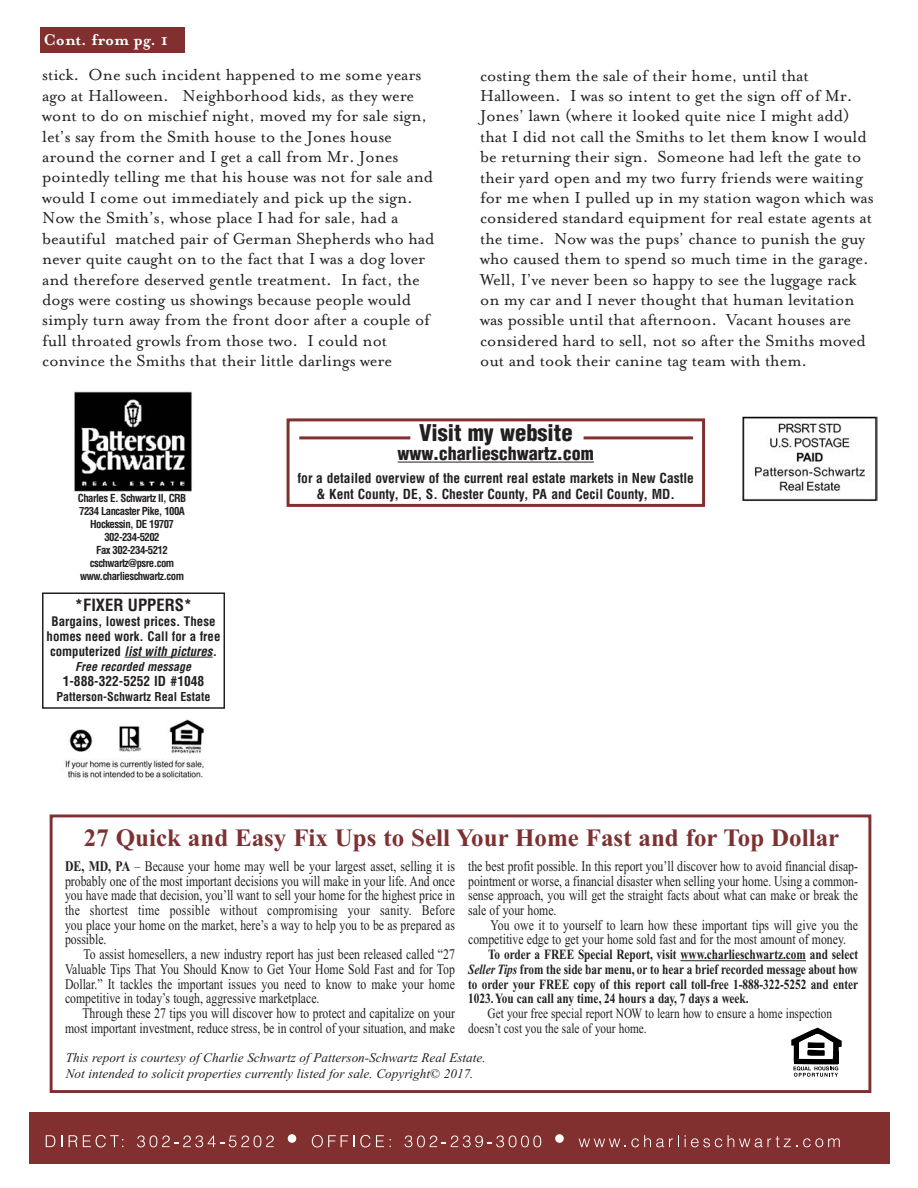
<style>
.page{position:relative;width:918px;height:1188px;background:#fff}
.page>*{position:absolute;margin:0;border:0;box-sizing:border-box;transform-origin:0 0}
.t1{font:700 25.05px "Times New Roman";color:#7d3132}
.t2{font:900 condensed 22.5px "Helvetica";color:#231f20}
.t3{font:18.3px/20.4px "Mrs Eaves Roman";letter-spacing:-.005em;color:#231f20}
.t4{font:900 condensed 18px "Helvetica";color:#231f20}
.t5{font:700 18px "Mrs Eaves";color:#fff}
.t6{font:700 condensed 16.5px "Helvetica";color:#231f20}
.t7{font:14.7px/14.7px "Times New Roman";color:#231f20;text-align:justify;scale:.8 1}
.t8{font:700 14.1px/14.7px "Times New Roman";color:#231f20;text-align:justify;scale:.8 1}
.t9{font:14.1px/14.7px "Times New Roman";color:#231f20;scale:.8 1}
.t10{font:700 condensed 13.5px/16.2px "Helvetica";color:#231f20;text-align:center}
.t11{font:italic 13.2px/15.9px "Times New Roman";color:#231f20}
.t12{font:700 condensed 12.9px/15px "Helvetica";color:#231f20;text-align:center}
.t13{font:700 condensed 12px "Helvetica";color:#231f20}
.t14{font:italic 700 condensed 12px "Helvetica";color:#231f20}
.t15{font:700 condensed 10.8px/12.9px "Helvetica";letter-spacing:-.05em;color:#231f20;text-align:center}
.s1{font-style:italic}
.s2{font-weight:700}
</style>
<div class="page">
<div style="left:42px;top:592px;width:183px;height:117px;border:2px solid #231f20"></div>
<hr style="left:125px;top:657px;width:88px;height:1px;background:#231f20">
<img style="left:742px;top:416px;width:136px;height:86px">
<img style="left:65px;top:719px;width:139px;height:62px">
<div style="left:287px;top:418px;width:418px;height:89px;border:3px solid #822f2f"></div>
<hr style="left:398px;top:462px;width:196px;height:1px;background:#231f20">
<hr style="left:299px;top:436px;width:111px;height:3px;background:#822f2f">
<hr style="left:584px;top:436px;width:109px;height:3px;background:#822f2f">
<div style="left:40px;top:27px;width:144px;height:26px;background:#822f2f"></div>
<div style="left:29px;top:1112px;width:861px;height:52px;background:#822f2f"></div>
<svg style="left:46px;top:1135px;width:9px;height:12px"></svg>
<svg style="left:61px;top:1135px;width:1px;height:12px"></svg>
<svg style="left:69px;top:1135px;width:8px;height:12px"></svg>
<svg style="left:83px;top:1135px;width:40px;height:12px"></svg>
<svg style="left:137px;top:1136px;width:137px;height:11px"></svg>
<div style="left:288px;top:1134px;width:8px;height:9px;background:#fff;border-radius:50%"></div>
<svg style="left:312px;top:1135px;width:72px;height:12px"></svg>
<svg style="left:405px;top:1136px;width:136px;height:11px"></svg>
<div style="left:555px;top:1134px;width:9px;height:9px;background:#fff;border-radius:50%"></div>
<svg style="left:579px;top:1135px;width:100px;height:12px"></svg>
<svg style="left:685px;top:1135px;width:37px;height:12px"></svg>
<svg style="left:728px;top:1135px;width:69px;height:12px"></svg>
<svg style="left:803px;top:1138px;width:37px;height:9px"></svg>
<div style="left:50px;top:814px;width:821px;height:279px;border:3px solid #7d3132"></div>
<hr style="left:680px;top:960px;width:126px;height:1px;background:#231f20">
<svg style="left:791px;top:1028px;width:51px;height:49px"></svg>
<img style="left:74px;top:391px;width:118px;height:101px">
<p class="t5" style="left:44px;top:29px;width:126px">Cont. from pg. 1</p>
<p class="t3" style="left:42px;top:64px;width:394px">stick. One such incident happened to me some years ago at Halloween. Neighborhood kids, as they were wont to do on mischief night, moved my for sale sign, let’s say from the Smith house to the Jones house around the corner and I get a call from Mr. Jones pointedly telling me that his house was not for sale and would I come out immediately and pick up the sign.<br>Now the Smith’s, whose place I had for sale, had a beautiful matched pair of German Shepherds who had never quite caught on to the fact that I was a dog lover and therefore deserved gentle treatment. In fact, the dogs were costing us showings because people would simply turn away from the front door after a couple of full throated growls from those two. I could not convince the Smiths that their little darlings were</p>
<p class="t3" style="left:480px;top:64px;width:395px">costing them the sale of their home, until that Halloween. I was so intent to get the sign off of Mr.<br>Jones’ lawn (where it looked quite nice I might add) that I did not call the Smiths to let them know I would be returning their sign. Someone had left the gate to their yard open and my two furry friends were waiting for me when I pulled up in my station wagon which was considered standard equipment for real estate agents at the time. Now was the pups’ chance to punish the guy who caused them to spend so much time in the garage.<br>Well, I’ve never been so happy to see the luggage rack on my car and I never thought that human levitation was possible until that afternoon. Vacant houses are considered hard to sell, not so after the Smiths moved out and took their canine tag team with them.</p>
<p class="t15" style="left:78px;top:493px;width:110px">Charles E. Schwartz II, CRB<br>7234 Lancaster Pike, 100A<br>Hockessin, DE 19707<br>302-234-5202<br>Fax 302-234-5212 cschwartz@psre.com www.charlieschwartz.com</p>
<p class="t6" style="left:75px;top:598px;width:119px">*FIXER UPPERS*</p>
<p class="t12" style="left:47px;top:615px;width:175px">Bargains, lowest prices. These homes need work. Call for a free computerized <span class="s1">list with pictures</span>.</p>
<p class="t14" style="left:75px;top:662px;width:117px">Free recorded message</p>
<p class="t10" style="left:63px;top:674px;width:143px">1-888-322-5252 ID #1048</p>
<p class="t13" style="left:57px;top:692px;width:155px">Patterson-Schwartz Real Estate</p>
<p class="t2" style="left:419px;top:424px;width:155px">Visit my website</p>
<p class="t4" style="left:398px;top:447px;width:198px">www.charlieschwartz.com</p>
<p class="t10" style="left:298px;top:471px;width:398px">for a detailed overview of the current real estate markets in New Castle &amp; Kent County, DE, S. Chester County, PA and Cecil County, MD.</p>
<h1 class="t1" style="left:84px;top:823px;width:757px">27 Quick and Easy Fix Ups to Sell Your Home Fast and for Top Dollar</h1>
<p class="t7" style="left:65px;top:859px;width:489px"><span class="s2">DE, MD, PA</span> – Because your home may well be your largest asset, selling it is probably one of the most important decisions you will make in your life. And once you have made that decision, you’ll want to sell your home for the highest price in the shortest time possible without compromising your sanity. Before you place your home on the market, here’s a way to help you to be as prepared as possible.</p>
<p class="t7" style="left:65px;top:947px;width:489px;text-indent:18px">To assist homesellers, a new industry report has just been released called “27<br>Valuable Tips That You Should Know to Get Your Home Sold Fast and for Top Dollar.” It tackles the important issues you need to know to make your home competitive in today’s tough, aggressive marketplace.</p>
<p class="t7" style="left:65px;top:1006px;width:489px;text-align:right">Through these 27 tips you will discover how to protect and capitalize on your most important investment, reduce stress, be in control of your situation, and make</p>
<p class="t7" style="left:468px;top:859px;width:489px">the best profit possible. In this report you’ll discover how to avoid financial disap&shy;pointment or worse, a financial disaster when selling your home. Using a common&shy;sense approach, you will get the straight facts about what can make or break the sale of your home.</p>
<p class="t7" style="left:468px;top:917px;width:489px;text-indent:22px">You owe it to yourself to learn how these important tips will give you the competitive edge to get your home sold fast and for the most amount of money.</p>
<p class="t8" style="left:468px;top:949px;width:489px;text-indent:20px">To order a FREE Special Report, visit www.charlieschwartz.com and select <span class="s1">Seller Tips</span> from the side bar menu, or to hear a brief recorded message about how to order your FREE copy of this report call toll-free 1-888-322-5252 and enter 1023. You can call any time, 24 hours a day, 7 days a week.</p>
<p class="t9" style="left:468px;top:1007px;width:457px;text-indent:19px">Get your free special report NOW to learn how to ensure a home inspection doesn’t cost you the sale of your home.</p>
<p class="t11" style="left:66px;top:1049px;width:421px">This report is courtesy of Charlie Schwartz of Patterson-Schwartz Real Estate.<br>Not intended to solicit properties currently listed for sale. Copyright© 2017.</p>
</div>
